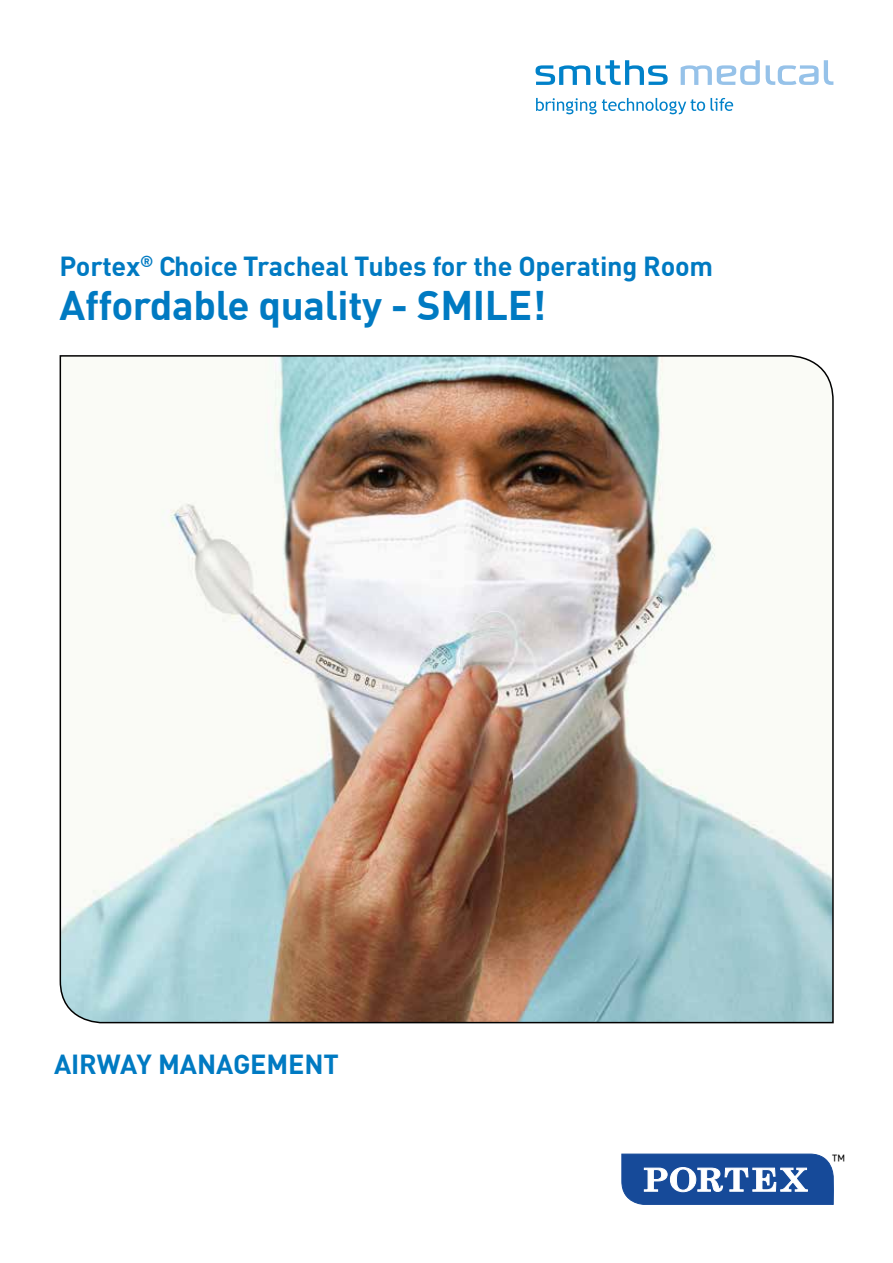
<style>
.page{position:relative;width:893px;height:1263px;background:#fff}
.page>*{position:absolute;margin:0;border:0;box-sizing:border-box;transform-origin:0 0}
.t1{font:700 40.5px "DIN";letter-spacing:-.01em;color:#007ac2}
.t2{font:700 27px "DIN";letter-spacing:-.01em;color:#007ac2}
.t3{font:16.05px "DIN";color:#000}
</style>
<div class="page">
<svg style="left:536px;top:65px;width:54px;height:20px"></svg>
<svg style="left:596px;top:60px;width:72px;height:25px"></svg>
<svg style="left:681px;top:60px;width:79px;height:25px"></svg>
<svg style="left:766px;top:60px;width:67px;height:25px"></svg>
<svg style="left:536px;top:98px;width:197px;height:16px"></svg>
<img style="left:59px;top:355px;width:775px;height:669px">
<svg style="left:621px;top:1153px;width:213px;height:52px"></svg>
<p class="t2" style="left:60px;top:249px;width:655px">Portex<sup>®</sup> Choice Tracheal Tubes for the Operating Room</p>
<h1 class="t1" style="left:60px;top:279px;width:488px">Affordable quality - SMILE!</h1>
<p class="t2" style="left:54px;top:1046px;width:286px">AIRWAY MANAGEMENT</p>
<p class="t3" style="left:832px;top:1150px;width:15px">™</p>
</div>
